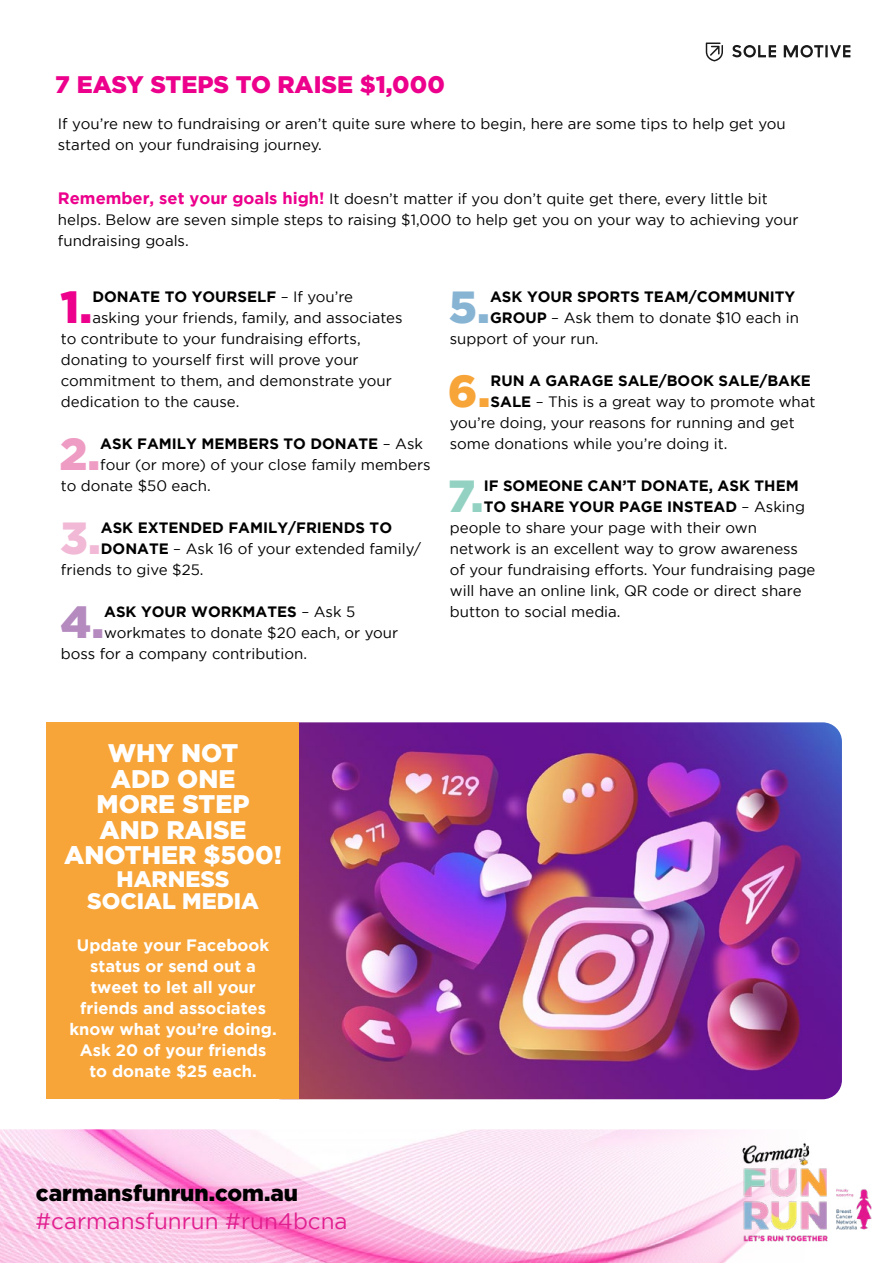
<style>
.page{position:relative;width:893px;height:1263px;background:#fff}
.page>*{position:absolute;margin:0;border:0;box-sizing:border-box;transform-origin:0 0}
.t1{font:900 45px "Gotham";color:#ec008c}
.t2{font:900 45px "Gotham";color:#ee9cc3}
.t3{font:900 45px "Gotham";color:#f1b9d5}
.t4{font:900 45px "Gotham";color:#b48abf}
.t5{font:900 45px "Gotham";color:#88b4d4}
.t6{font:900 45px "Gotham";color:#f7a539}
.t7{font:900 45px "Gotham";color:#93d2c2}
.t8{font:900 25.5px/25.5px "Gotham";color:#fff;text-align:center}
.t9{font:900 24px "Gotham";color:#ec008c}
.t10{font:22.5px "Gotham";color:#e11f8f}
.t11{font:900 22.5px "Gotham";color:#000}
.t12{font:900 22.5px/22.5px "Gotham";color:#fff;text-align:center}
.t13{font:700 16.5px/21px "Gotham";color:#fff;text-align:center}
.t14{font:15px/21px "Gotham";color:#000}
.t15{font:700 15px "Gotham";color:#000}
.s1{font-weight:700;font-size:16.5px;color:#ec008c}
.s2{font-weight:400}
.s3{font-weight:700}
</style>
<div class="page">
<img style="left:299px;top:722px;width:543px;height:377px">
<div style="left:47px;top:722px;width:252px;height:377px;background:#f7a539"></div>
<svg style="left:706px;top:43px;width:17px;height:18px"></svg>
<svg style="left:784px;top:45px;width:66px;height:13px"></svg>
<svg style="left:732px;top:45px;width:44px;height:13px"></svg>
<img style="left:0;top:1129px;width:524px;height:134px">
<svg style="left:524px;top:1129px;width:216px;height:134px;fill:#fce9f6"></svg>
<img style="left:736px;top:1141px;width:136px;height:110px">
<h3 class="t9" style="left:55px;top:71px;width:391px">7 EASY STEPS TO RAISE $1,000</h3>
<p class="t14" style="left:58px;top:113px;width:729px">If you’re new to fundraising or aren’t quite sure where to begin, here are some tips to help get you started on your fundraising journey.</p>
<p class="t14" style="left:58px;top:188px;width:742px"><span class="s1">Remember, set your goals high!</span> It doesn’t matter if you don’t quite get there, every little bit helps. Below are seven simple steps to raising $1,000 to help get you on your way to achieving your fundraising goals.</p>
<h1 class="t1" style="left:61px;top:281px;width:33px">1.</h1>
<p class="t15" style="left:92px;top:288px;width:262px">DONATE TO YOURSELF <span class="s2">– If you’re</span></p>
<p class="t14" style="left:92px;top:307px;width:312px">asking your friends, family, and associates</p>
<p class="t14" style="left:61px;top:328px;width:301px">to contribute to your fundraising efforts,</p>
<p class="t14" style="left:61px;top:349px;width:299px">donating to yourself first will prove your</p>
<p class="t14" style="left:61px;top:370px;width:332px">commitment to them, and demonstrate your</p>
<p class="t14" style="left:61px;top:391px;width:180px">dedication to the cause.</p>
<h1 class="t2" style="left:59px;top:428px;width:42px">2.</h1>
<p class="t15" style="left:100px;top:435px;width:324px">ASK FAMILY MEMBERS TO DONATE <span class="s2">– Ask</span></p>
<p class="t14" style="left:100px;top:454px;width:332px">four (or more) of your close family members</p>
<p class="t14" style="left:61px;top:475px;width:151px">to donate $50 each.</p>
<h1 class="t3" style="left:60px;top:512px;width:42px">3.</h1>
<p class="t15" style="left:101px;top:519px;width:293px">ASK EXTENDED FAMILY/FRIENDS TO</p>
<p class="t14" style="left:101px;top:538px;width:322px"><span class="s3">DONATE</span> – Ask 16 of your extended family/</p>
<p class="t14" style="left:61px;top:559px;width:144px">friends to give $25.</p>
<h1 class="t4" style="left:60px;top:596px;width:45px">4.</h1>
<p class="t15" style="left:104px;top:603px;width:253px">ASK YOUR WORKMATES <span class="s2">– Ask 5</span></p>
<p class="t14" style="left:104px;top:622px;width:296px">workmates to donate $20 each, or your</p>
<p class="t14" style="left:61px;top:643px;width:248px">boss for a company contribution.</p>
<h1 class="t5" style="left:449px;top:281px;width:43px">5.</h1>
<p class="t15" style="left:490px;top:288px;width:307px">ASK YOUR SPORTS TEAM/COMMUNITY</p>
<p class="t14" style="left:490px;top:307px;width:310px"><span class="s3">GROUP</span> – Ask them to donate $10 each in</p>
<p class="t14" style="left:450px;top:328px;width:150px">support of your run.</p>
<h1 class="t6" style="left:448px;top:365px;width:44px">6.</h1>
<p class="t15" style="left:491px;top:372px;width:322px">RUN A GARAGE SALE/BOOK SALE/BAKE</p>
<p class="t14" style="left:491px;top:391px;width:326px"><span class="s3">SALE</span> – This is a great way to promote what</p>
<p class="t14" style="left:450px;top:412px;width:347px">you’re doing, your reasons for running and get</p>
<p class="t14" style="left:450px;top:433px;width:279px">some donations while you’re doing it.</p>
<h1 class="t7" style="left:448px;top:470px;width:37px">7.</h1>
<p class="t15" style="left:484px;top:477px;width:317px">IF SOMEONE CAN’T DONATE, ASK THEM</p>
<p class="t15" style="left:484px;top:498px;width:323px">TO SHARE YOUR PAGE INSTEAD <span class="s2">– Asking</span></p>
<p class="t14" style="left:450px;top:517px;width:309px">people to share your page with their own</p>
<p class="t14" style="left:450px;top:538px;width:350px">network is an excellent way to grow awareness</p>
<p class="t14" style="left:450px;top:559px;width:367px">of your fundraising efforts. Your fundraising page</p>
<p class="t14" style="left:450px;top:580px;width:353px">will have an online link, QR code or direct share</p>
<p class="t14" style="left:450px;top:601px;width:172px">button to social media.</p>
<h2 class="t8" style="left:64px;top:740px;width:219px">WHY NOT<br>ADD ONE<br>MORE STEP<br>AND RAISE<br>ANOTHER $500!</h2>
<h3 class="t12" style="left:87px;top:867px;width:174px">HARNESS<br>SOCIAL MEDIA</h3>
<p class="t13" style="left:69px;top:934px;width:209px">Update your Facebook status or send out a tweet to let all your friends and associates know what you’re doing.<br>Ask 20 of your friends to donate $25 each.</p>
<h3 class="t11" style="left:36px;top:1180px;width:264px">carmansfunrun.com.au</h3>
<h3 class="t10" style="left:36px;top:1208px;width:314px">#carmansfunrun #run4bcna</h3>
</div>
